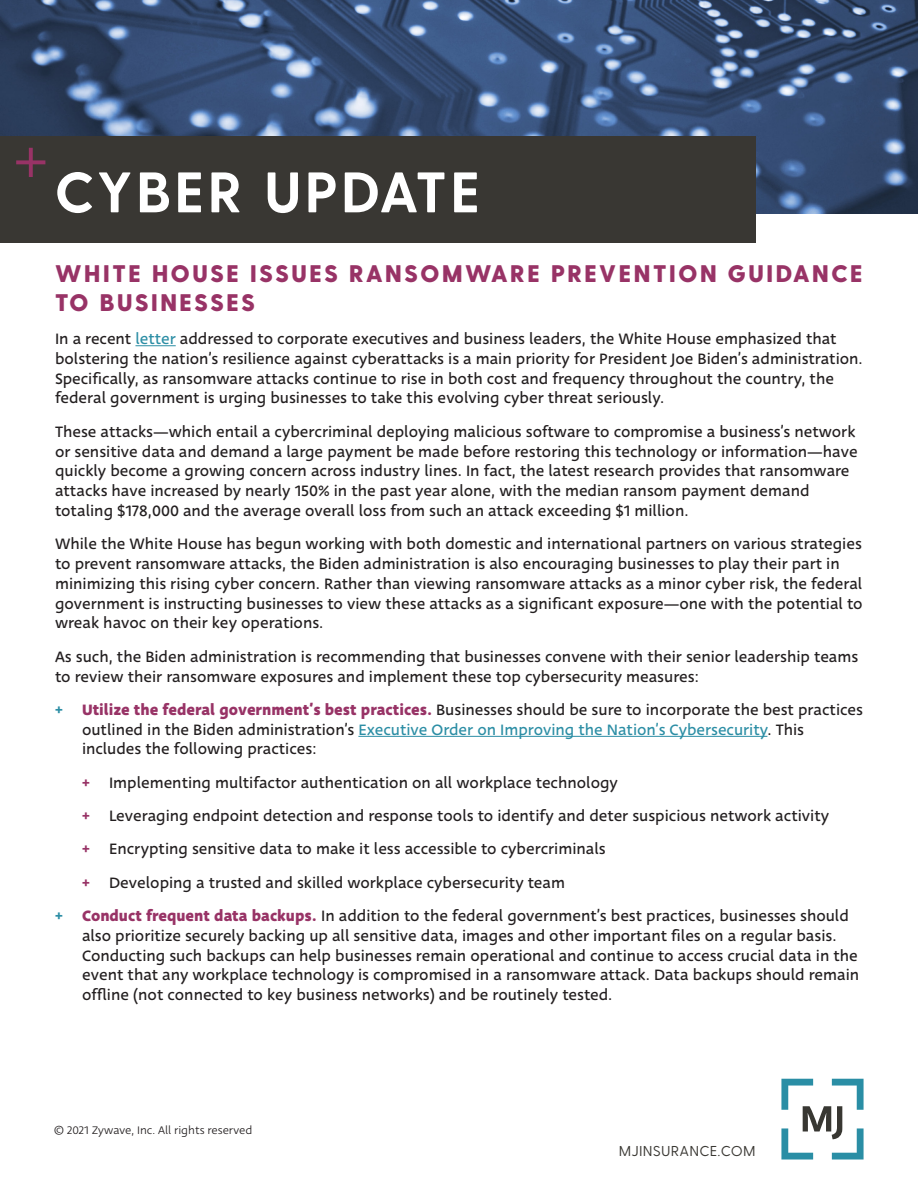
<style>
.page{position:relative;width:918px;height:1188px;background:#fff}
.page>*{position:absolute;margin:0;border:0;box-sizing:border-box;transform-origin:0 0}
.t1{font:700 57px "Greycliff CF";letter-spacing:.08em;color:#fff}
.t2{font:800 24px/28.8px "Greycliff CF";letter-spacing:.11em;color:#983366}
.t3{font:16.5px/19.8px "Deva Ideal";color:#231f20}
.t4{font:14.4px "Greycliff CF";letter-spacing:.06em;color:#3a3833}
.t5{font:12px "Deva Ideal";color:#231f20}
.s1{color:#2c8ea5}
.s2{font-weight:500;color:#2c8ea5}
.s3{font-weight:700;color:#983366}
.s4{font-weight:500;color:#983366}
</style>
<div class="page">
<svg style="left:781px;top:1079px;width:83px;height:81px"></svg>
<img style="left:0;top:0;width:918px;height:214px">
<div style="left:0;top:136px;width:756px;height:107px;background:#393733"></div>
<svg style="left:16px;top:148px;width:29px;height:29px"></svg>
<hr style="left:135px;top:345px;width:41px;height:1px;background:#2c8ea5">
<hr style="left:358px;top:736px;width:409px;height:1px;background:#2c8ea5">
<h1 class="t1" style="left:55px;top:158px;width:426px">CYBER UPDATE</h1>
<h1 class="t2" style="left:55px;top:260px;width:809px">WHITE HOUSE ISSUES RANSOMWARE PREVENTION GUIDANCE<br>TO BUSINESSES</h1>
<p class="t3" style="left:55px;top:329px;width:809px">In a recent <span class="s1">letter</span> addressed to corporate executives and business leaders, the White House emphasized that bolstering the nation’s resilience against cyberattacks is a main priority for President Joe Biden’s administration.<br>Specifically, as ransomware attacks continue to rise in both cost and frequency throughout the country, the federal government is urging businesses to take this evolving cyber threat seriously.</p>
<p class="t3" style="left:55px;top:422px;width:804px">These attacks—which entail a cybercriminal deploying malicious software to compromise a business’s network or sensitive data and demand a large payment be made before restoring this technology or information—have quickly become a growing concern across industry lines. In fact, the latest research provides that ransomware attacks have increased by nearly 150% in the past year alone, with the median ransom payment demand totaling $178,000 and the average overall loss from such an attack exceeding $1 million.</p>
<p class="t3" style="left:55px;top:534px;width:809px">While the White House has begun working with both domestic and international partners on various strategies to prevent ransomware attacks, the Biden administration is also encouraging businesses to play their part in minimizing this rising cyber concern. Rather than viewing ransomware attacks as a minor cyber risk, the federal government is instructing businesses to view these attacks as a significant exposure—one with the potential to wreak havoc on their key operations.</p>
<p class="t3" style="left:55px;top:647px;width:805px">As such, the Biden administration is recommending that businesses convene with their senior leadership teams to review their ransomware exposures and implement these top cybersecurity measures:</p>
<p class="t3" style="left:82px;top:700px;width:782px;text-indent:-27px"><span class="s2">+</span> <span class="s3">Utilize the federal government’s best practices.</span> Businesses should be sure to incorporate the best practices outlined in the Biden administration’s <span class="s1">Executive Order on Improving the Nation’s Cybersecurity</span>. This includes the following practices:</p>
<p class="t3" style="left:82px;top:773px;width:537px"><span class="s4">+</span> Implementing multifactor authentication on all workplace technology</p>
<p class="t3" style="left:82px;top:806px;width:749px"><span class="s4">+</span> Leveraging endpoint detection and response tools to identify and deter suspicious network activity</p>
<p class="t3" style="left:82px;top:839px;width:525px"><span class="s4">+</span> Encrypting sensitive data to make it less accessible to cybercriminals</p>
<p class="t3" style="left:82px;top:873px;width:485px"><span class="s4">+</span> Developing a trusted and skilled workplace cybersecurity team</p>
<p class="t3" style="left:82px;top:906px;width:779px;text-indent:-27px"><span class="s2">+</span> <span class="s3">Conduct frequent data backups.</span> In addition to the federal government’s best practices, businesses should also prioritize securely backing up all sensitive data, images and other important files on a regular basis.<br>Conducting such backups can help businesses remain operational and continue to access crucial data in the event that any workplace technology is compromised in a ransomware attack. Data backups should remain offline (not connected to key business networks) and be routinely tested.</p>
<p class="t5" style="left:54px;top:1122px;width:200px">© 2021 Zywave, Inc. All rights reserved</p>
<p class="t4" style="left:619px;top:1143px;width:138px">MJINSURANCE.COM</p>
</div>
